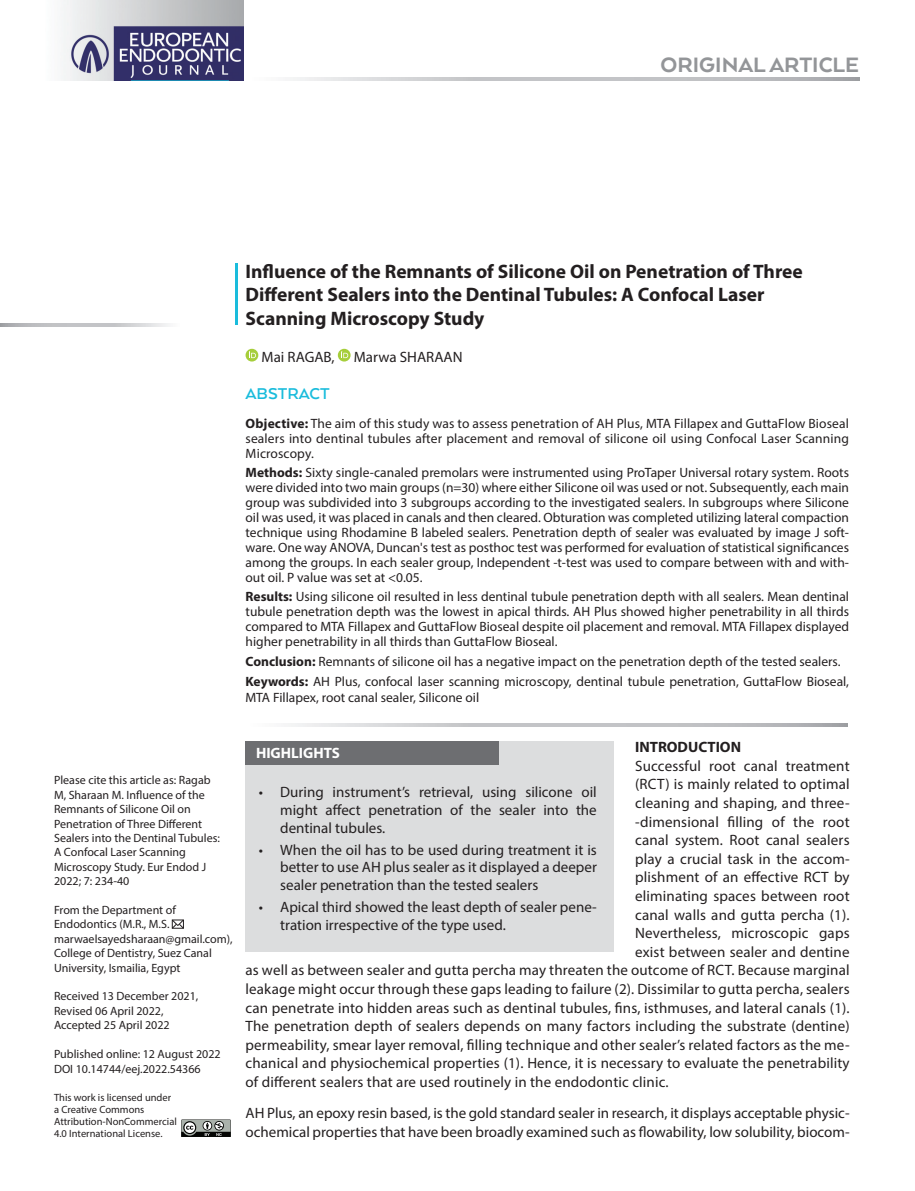
<style>
.page{position:relative;width:915px;height:1191px;background:#fff}
.page>*{position:absolute;margin:0;border:0;box-sizing:border-box;transform-origin:0 0}
.t1{font:800 24px "Arquitecta";color:#939598}
.t2{font:700 19.5px/23.4px "Myriad Pro";color:#231f20}
.t3{font:700 18px "Arquitecta";color:#1abcdc}
.t4{font:15px/17.7px "Myriad Pro";letter-spacing:.01em;color:#231f20}
.t5{font:700 15px "Myriad Pro";color:#231f20}
.t6{font:700 15px "Myriad Pro";color:#fff}
.t7{font:13.5px/15px "Myriad Pro";color:#231f20;text-align:justify}
.t8{font:12px/14.4px "Myriad Pro";color:#231f20}
._09__Kurum_Adı_ONK{font:10.5px/12px "Myriad Pro";color:#231f20}
.s1{font-weight:700}
</style>
<div class="page">
<img style="left:62px;top:0;width:181px;height:80px">
<svg style="left:290px;top:77px;width:568px;height:3px;background:#c6c7ca"></svg>
<hr style="left:235px;top:263px;width:2px;height:62px;background:#1abcdc">
<svg style="left:0;top:323px;width:169px;height:3px"></svg>
<svg style="left:172px;top:919px;width:12px;height:10px"></svg>
<svg style="left:288px;top:723px;width:559px;height:3px;background:#c6c7ca"></svg>
<div style="left:245px;top:741px;width:368px;height:210px;background:#dcddde"></div>
<div style="left:245px;top:741px;width:254px;height:23px;background:#6d6e71"></div>
<svg style="left:245px;top:349px;width:13px;height:12px"></svg>
<svg style="left:249px;top:351px;width:7px;height:7px"></svg>
<svg style="left:338px;top:349px;width:12px;height:12px"></svg>
<svg style="left:341px;top:351px;width:7px;height:7px"></svg>
<svg style="left:181px;top:1119px;width:50px;height:18px"></svg>
<h1 class="t1" style="left:660px;top:50px;width:200px">ORIGINAL ARTICLE</h1>
<p class="t2" style="left:245px;top:259px;width:558px">Influence of the Remnants of Silicone Oil on Penetration of Three<br>Different Sealers into the Dentinal Tubules: A Confocal Laser</p>
<p class="t2" style="left:245px;top:306px;width:240px">Scanning Microscopy Study</p>
<p class="t4" style="left:261px;top:347px;width:75px">Mai RAGAB,</p>
<p class="t4" style="left:353px;top:347px;width:110px">Marwa SHARAAN</p>
<p class="t3" style="left:245px;top:382px;width:85px">ABSTRACT</p>
<p class="t7" style="left:245px;top:415px;width:604px"><span class="s1">Objective:</span> The aim of this study was to assess penetration of AH Plus, MTA Fillapex and GuttaFlow Bioseal sealers into dentinal tubules after placement and removal of silicone oil using Confocal Laser Scanning Microscopy.</p>
<p class="t7" style="left:245px;top:465px;width:605px"><span class="s1">Methods:</span> Sixty single-canaled premolars were instrumented using ProTaper Universal rotary system. Roots were divided into two main groups (n=30) where either Silicone oil was used or not. Subsequently, each main group was subdivided into 3 subgroups according to the investigated sealers. In subgroups where Silicone oil was used, it was placed in canals and then cleared. Obturation was completed utilizing lateral compaction technique using Rhodamine B labeled sealers. Penetration depth of sealer was evaluated by image J soft&shy;ware. One way ANOVA, Duncan's test as posthoc test was performed for evaluation of statistical significances among the groups. In each sealer group, Independent -t-test was used to compare between with and with&shy;out oil. P value was set at &lt;0.05.</p>
<p class="t7" style="left:245px;top:589px;width:604px"><span class="s1">Results:</span> Using silicone oil resulted in less dentinal tubule penetration depth with all sealers. Mean dentinal tubule penetration depth was the lowest in apical thirds. AH Plus showed higher penetrability in all thirds compared to MTA Fillapex and GuttaFlow Bioseal despite oil placement and removal. MTA Fillapex displayed higher penetrability in all thirds than GuttaFlow Bioseal.</p>
<p class="t7" style="left:245px;top:653px;width:596px"><span class="s1">Conclusion:</span> Remnants of silicone oil has a negative impact on the penetration depth of the tested sealers.</p>
<p class="t7" style="left:245px;top:673px;width:604px;line-height:16.2px"><span class="s1">Keywords:</span> AH Plus, confocal laser scanning microscopy, dentinal tubule penetration, GuttaFlow Bioseal,<br>MTA Fillapex, root canal sealer, Silicone oil</p>
<p class="t8" style="left:54px;top:773px;width:167px">Please cite this article as: Ragab<br>M, Sharaan M. Influence of the<br>Remnants of Silicone Oil on<br>Penetration of Three Different<br>Sealers into the Dentinal Tubules:<br>A Confocal Laser Scanning<br>Microscopy Study. Eur Endod J<br>2022; 7: 234-40</p>
<p class="t8" style="left:54px;top:902px;width:180px">From the Department of<br>Endodontics (M.R., M.S. marwaelsayedsharaan@gmail.com),<br>College of Dentistry, Suez Canal<br>University, Ismailia, Egypt</p>
<p class="t8" style="left:54px;top:989px;width:146px">Received 13 December 2021,</p>
<p class="t8" style="left:54px;top:1003px;width:111px">Revised 06 April 2022,</p>
<p class="t8" style="left:54px;top:1018px;width:117px">Accepted 25 April 2022</p>
<p class="t8" style="left:54px;top:1046px;width:168px">Published online: 12 August 2022</p>
<p class="t8" style="left:54px;top:1061px;width:148px">DOI 10.14744/eej.2022.54366</p>
<p class="_09__Kurum_Adı_ONK" style="left:54px;top:1091px;width:124px">This work is licensed under a Creative Commons<br>Attribution-NonCommercial<br>4.0 International License.</p>
<p class="t5" style="left:635px;top:737px;width:107px">INTRODUCTION</p>
<p class="t4" style="left:635px;top:756px;width:216px">Successful root canal treatment</p>
<p class="t4" style="left:635px;top:775px;width:216px">(RCT) is mainly related to optimal</p>
<p class="t4" style="left:635px;top:794px;width:216px">cleaning and shaping, and three-</p>
<p class="t4" style="left:635px;top:812px;width:216px">-dimensional filling of the root</p>
<p class="t4" style="left:635px;top:831px;width:216px">canal system. Root canal sealers</p>
<p class="t4" style="left:635px;top:849px;width:216px">play a crucial task in the accom-</p>
<p class="t4" style="left:635px;top:868px;width:216px">plishment of an effective RCT by</p>
<p class="t4" style="left:635px;top:887px;width:216px">eliminating spaces between root</p>
<p class="t4" style="left:635px;top:905px;width:216px">canal walls and gutta percha (1).</p>
<p class="t4" style="left:635px;top:924px;width:216px">Nevertheless, microscopic gaps</p>
<p class="t4" style="left:635px;top:942px;width:216px">exist between sealer and dentine</p>
<p class="t4" style="left:245px;top:961px;width:605px">as well as between sealer and gutta percha may threaten the outcome of RCT. Because marginal</p>
<p class="t4" style="left:245px;top:980px;width:605px">leakage might occur through these gaps leading to failure (2). Dissimilar to gutta percha, sealers</p>
<p class="t4" style="left:245px;top:998px;width:605px">can penetrate into hidden areas such as dentinal tubules, fins, isthmuses, and lateral canals (1).</p>
<p class="t4" style="left:245px;top:1017px;width:605px">The penetration depth of sealers depends on many factors including the substrate (dentine)</p>
<p class="t4" style="left:245px;top:1035px;width:605px">permeability, smear layer removal, filling technique and other sealer’s related factors as the me-</p>
<p class="t4" style="left:245px;top:1054px;width:605px">chanical and physiochemical properties (1). Hence, it is necessary to evaluate the penetrability</p>
<p class="t4" style="left:245px;top:1072px;width:424px">of different sealers that are used routinely in the endodontic clinic.</p>
<p class="t4" style="left:245px;top:1103px;width:605px;line-height:18.6px">AH Plus, an epoxy resin based, is the gold standard sealer in research, it displays acceptable physic&shy;ochemical properties that have been broadly examined such as flowability, low solubility, biocom-</p>
<p class="t6" style="left:256px;top:743px;width:85px">HIGHLIGHTS</p>
<p class="t4" style="left:280px;top:783px;width:318px;text-align:justify;text-indent:-21px">• During instrument’s retrieval, using silicone oil might affect penetration of the sealer into the dentinal tubules.</p>
<p class="t4" style="left:280px;top:840px;width:318px;text-align:justify;text-indent:-21px">• When the oil has to be used during treatment it is better to use AH plus sealer as it displayed a deeper sealer penetration than the tested sealers</p>
<p class="t4" style="left:280px;top:897px;width:318px;text-indent:-21px">• Apical third showed the least depth of sealer pene&shy;tration irrespective of the type used.</p>
</div>
